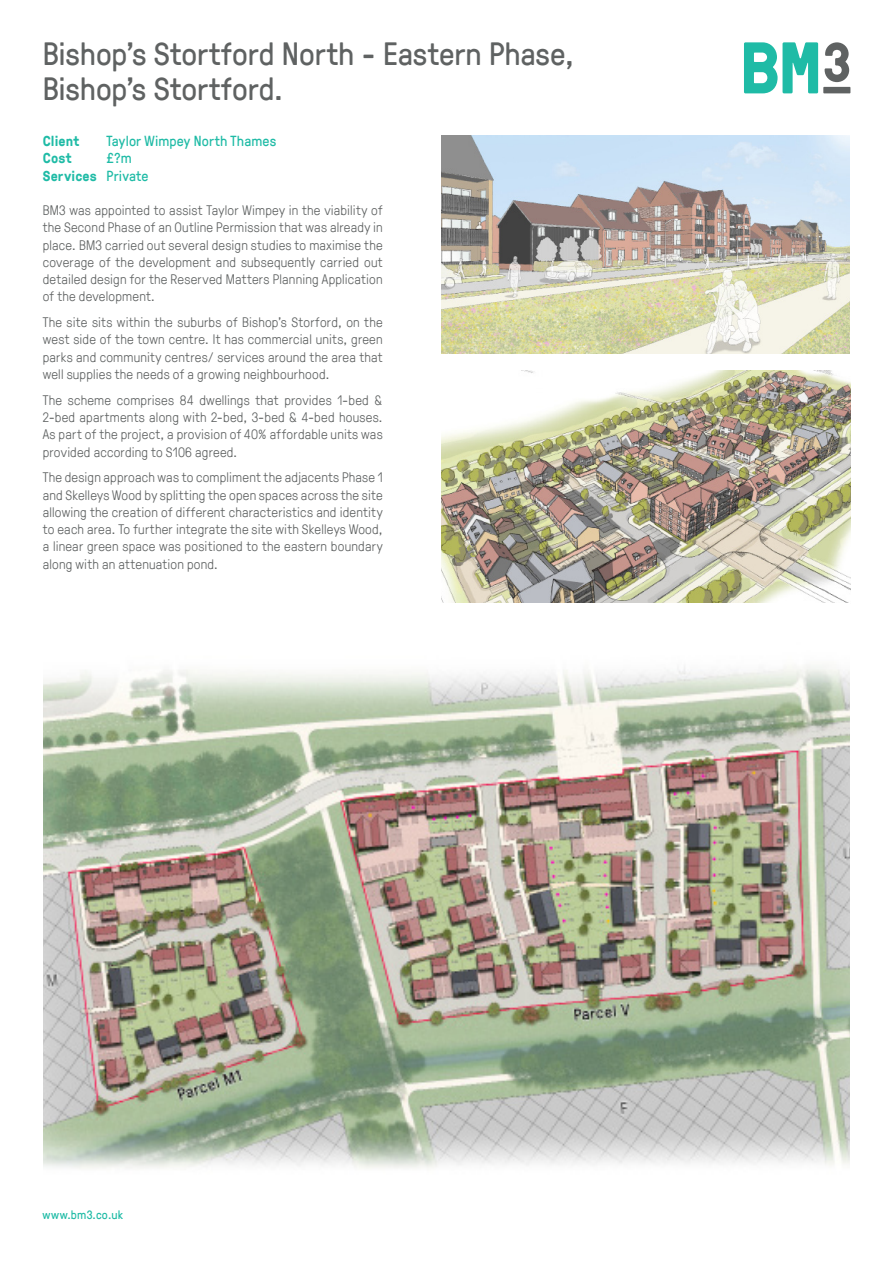
<style>
.page{position:relative;width:893px;height:1263px;background:#fff}
.page>*{position:absolute;margin:0;border:0;box-sizing:border-box;transform-origin:0 0}
.Project_title{font:31.5px "GT Pressura";letter-spacing:-.005em;color:#5f6262}
.Project_details{font:14.25px "GT Pressura";letter-spacing:.01em;color:#1fbba6}
.t1{font:700 14.25px "GT Pressura";letter-spacing:.01em;color:#1fbba6}
.Body{font:300 13.5px/17.2px "GT Pressura";letter-spacing:.015em;color:#5f6262;text-align:justify}
.t2{font:12px "GT Pressura";letter-spacing:.02em;color:#1fbba6}
</style>
<div class="page">
<svg style="left:744px;top:42px;width:74px;height:51px"></svg>
<svg style="left:825px;top:42px;width:24px;height:40px"></svg>
<div style="left:823px;top:87px;width:27px;height:6px;background:#5f6262"></div>
<img style="left:441px;top:370px;width:409px;height:233px">
<img style="left:43px;top:665px;width:807px;height:504px">
<img style="left:442px;top:136px;width:408px;height:218px">
<p class="Project_title" style="left:43px;top:32px;width:533px">Bishop’s Stortford North - Eastern Phase,</p>
<p class="Project_title" style="left:43px;top:66px;width:242px">Bishop’s Stortford.</p>
<p class="t1" style="left:43px;top:131px;width:38px">Client</p>
<p class="t1" style="left:43px;top:148px;width:30px">Cost</p>
<p class="t1" style="left:43px;top:165px;width:56px">Services</p>
<p class="Project_details" style="left:107px;top:131px;width:171px">Taylor Wimpey North Thames</p>
<p class="Project_details" style="left:107px;top:148px;width:27px">£?m</p>
<p class="Project_details" style="left:107px;top:166px;width:44px">Private</p>
<p class="Body" style="left:43px;top:201px;width:341px">BM3 was appointed to assist Taylor Wimpey in the viability of the Second Phase of an Outline Permission that was already in place. BM3 carried out several design studies to maximise the coverage of the development and subsequently carried out detailed design for the Reserved Matters Planning Application of the development.</p>
<p class="Body" style="left:43px;top:313px;width:341px">The site sits within the suburbs of Bishop’s Storford, on the west side of the town centre. It has commercial units, green parks and community centres/ services around the area that well supplies the needs of a growing neighbourhood.</p>
<p class="Body" style="left:43px;top:391px;width:342px">The scheme comprises 84 dwellings that provides 1-bed &amp; 2-bed apartments along with 2-bed, 3-bed &amp; 4-bed houses.<br>As part of the project, a provision of 40% affordable units was provided according to S106 agreed.</p>
<p class="Body" style="left:43px;top:468px;width:341px">The design approach was to compliment the adjacents Phase 1 and Skelleys Wood by splitting the open spaces across the site allowing the creation of different characteristics and identity to each area. To further integrate the site with Skelleys Wood, a linear green space was positioned to the eastern boundary along with an attenuation pond.</p>
<p class="t2" style="left:43px;top:1206px;width:82px">www.bm3.co.uk</p>
</div>
